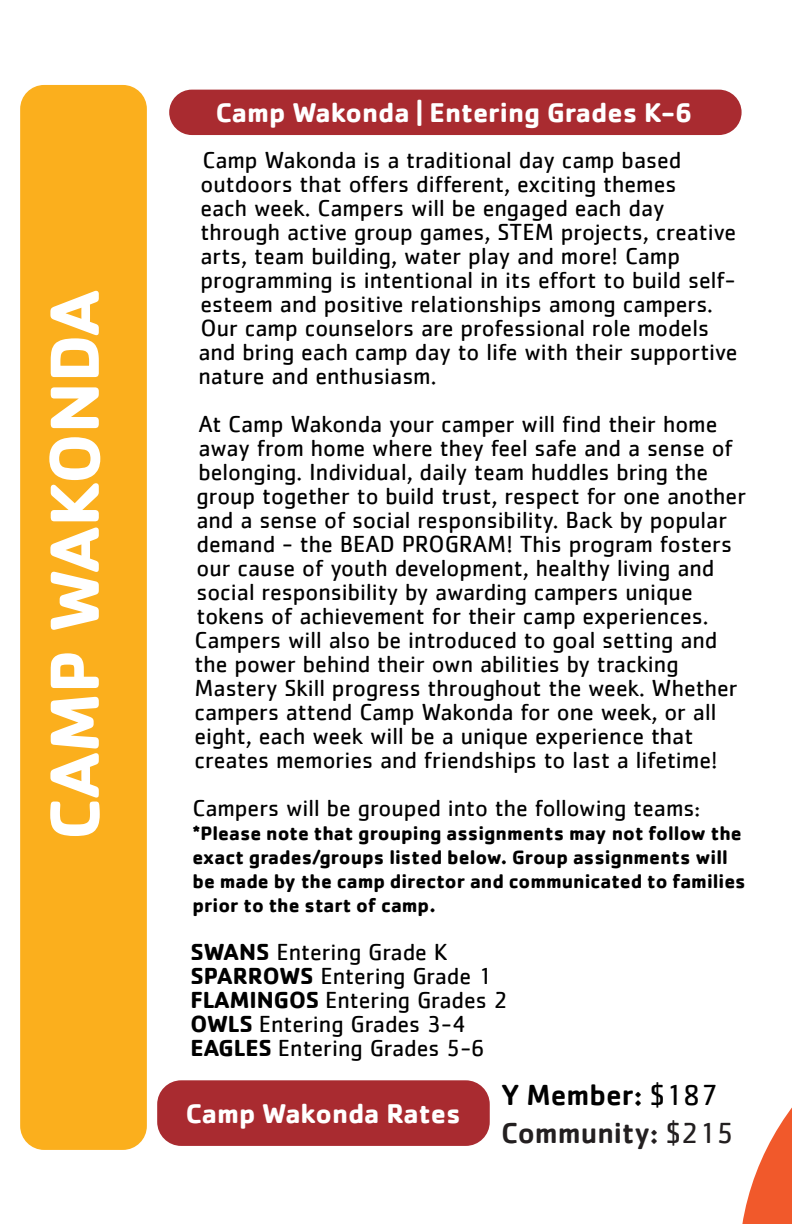
<style>
.page{position:relative;width:792px;height:1224px;background:#fff}
.page>*{position:absolute;margin:0;border:0;box-sizing:border-box;transform-origin:0 0}
.t1{font:700 72px "Cachet";color:#fff}
.t2{font:500 30px "Cachet";color:#231f20}
.t3{font:500 30px "Cachet";color:#000}
.t4{font:700 28px "Cachet";color:#fff}
.t5{font:24px/24px "Cachet";color:#000}
.t6{font:700 20px/24px "Cachet";color:#000}
.s1{font-weight:700}
.s2{font-weight:400}
</style>
<div class="page">
<div style="left:20px;top:85px;width:127px;height:1065px;background:#fbaf1d;border-radius:24px"></div>
<svg style="left:742px;top:1107px;width:50px;height:117px"></svg>
<div style="left:169px;top:90px;width:573px;height:45px;background:#a92b30;border-radius:23px"></div>
<div style="left:157px;top:1080px;width:333px;height:66px;background:#a92b30;border-radius:24px"></div>
<h1 class="t1" style="left:28px;top:840px;width:552px;rotate:-90deg">CAMP WAKONDA</h1>
<p class="t4" style="left:216px;top:95px;width:478px">Camp Wakonda | Entering Grades K-6</p>
<p class="t5" style="left:198px;top:147px;width:541px">Camp Wakonda is a traditional day camp based outdoors that offers different, exciting themes<br>each week. Campers will be engaged each day through active group games, STEM projects, creative arts, team building, water play and more! Camp programming is intentional in its effort to build self&shy;esteem and positive relationships among campers.<br>Our camp counselors are professional role models and bring each camp day to life with their supportive nature and enthusiasm.</p>
<p class="t5" style="left:194px;top:411px;width:553px">At Camp Wakonda your camper will find their home away from home where they feel safe and a sense of belonging. Individual, daily team huddles bring the group together to build trust, respect for one another and a sense of social responsibility. Back by popular demand - the BEAD PROGRAM! This program fosters our cause of youth development, healthy living and social responsibility by awarding campers unique tokens of achievement for their camp experiences.<br>Campers will also be introduced to goal setting and the power behind their own abilities by tracking Mastery Skill progress throughout the week. Whether campers attend Camp Wakonda for one week, or all eight, each week will be a unique experience that creates memories and friendships to last a lifetime!</p>
<p class="t5" style="left:192px;top:795px;width:509px">Campers will be grouped into the following teams:</p>
<p class="t6" style="left:192px;top:820px;width:555px">*Please note that grouping assignments may not follow the exact grades/groups listed below. Group assignments will be made by the camp director and communicated to families prior to the start of camp.</p>
<p class="t5" style="left:190px;top:939px;width:259px"><span class="s1">SWANS</span> Entering Grade K</p>
<p class="t5" style="left:190px;top:963px;width:303px"><span class="s1">SPARROWS</span> Entering Grade 1</p>
<p class="t5" style="left:190px;top:987px;width:319px"><span class="s1">FLAMINGOS</span> Entering Grades 2</p>
<p class="t5" style="left:190px;top:1011px;width:276px"><span class="s1">OWLS</span> Entering Grades 3-4</p>
<p class="t5" style="left:190px;top:1035px;width:296px"><span class="s1">EAGLES</span> Entering Grades 5-6</p>
<p class="t4" style="left:186px;top:1095px;width:277px">Camp Wakonda Rates</p>
<p class="t3" style="left:501px;top:1077px;width:218px">Y Member: <span class="s2">$187</span></p>
<p class="t2" style="left:501px;top:1114px;width:234px">Community: <span class="s2">$215</span></p>
</div>
